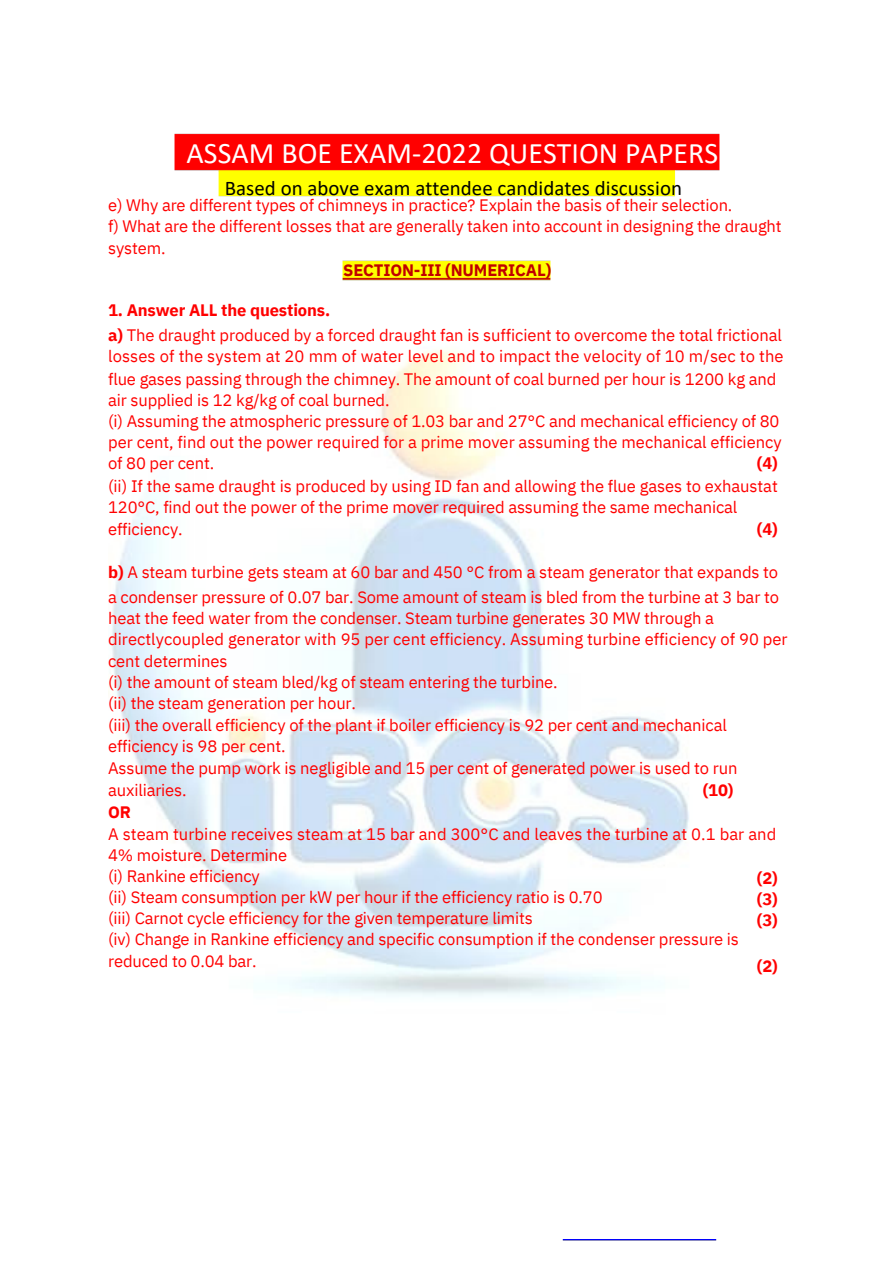
<style>
.page{position:relative;width:894px;height:1264px;background:#fff}
.page>*{position:absolute;margin:0;border:0;box-sizing:border-box;transform-origin:0 0}
.t1{font:29.85px "Calibri";color:#fff}
.t2{font:20.85px "Calibri";color:#000}
.t3{font:16.5px/21.3px "IBM Plex Sans";letter-spacing:-.01em;color:#f00}
.t4{font:700 16.5px/20.2px "IBM Plex Sans";letter-spacing:-.01em;color:#f00}
.t5{font:700 16.5px "IBM Plex Sans";letter-spacing:-.01em;color:#c00000}
.s1{font-weight:700}
</style>
<div class="page">
<img style="left:111px;top:350px;width:578px;height:647px">
<img style="left:174px;top:133px;width:546px;height:64px">
<img style="left:342px;top:260px;width:209px;height:21px">
<img style="left:562px;top:1239px;width:155px;height:1px">
<p class="t1" style="left:186px;top:140px;width:533px">ASSAM BOE EXAM-2022 QUESTION PAPERS</p>
<p class="t2" style="left:225px;top:180px;width:458px">Based on above exam attendee candidates discussion</p>
<h1 class="t3" style="left:108px;top:194px;width:675px">e) Why are different types of chimneys in practice? Explain the basis of their selection.<br>f) What are the different losses that are generally taken into account in designing the draught system.</h1>
<p class="t5" style="left:343px;top:259px;width:210px">SECTION-III (NUMERICAL)</p>
<p class="t4" style="left:108px;top:299px;width:223px">1. Answer ALL the questions.</p>
<h2 class="t3" style="left:108px;top:324px;width:675px"><span class="s1">a)</span> The draught produced by a forced draught fan is sufficient to overcome the total frictional</h2>
<p class="t3" style="left:108px;top:345px;width:676px">losses of the system at 20 mm of water level and to impact the velocity of 10 m/sec to the</p>
<p class="t3" style="left:108px;top:368px;width:669px">flue gases passing through the chimney. The amount of coal burned per hour is 1200 kg and</p>
<p class="t3" style="left:108px;top:389px;width:283px">air supplied is 12 kg/kg of coal burned.</p>
<p class="t3" style="left:108px;top:410px;width:672px">(i) Assuming the atmospheric pressure of 1.03 bar and 27°C and mechanical efficiency of 80</p>
<p class="t3" style="left:108px;top:431px;width:675px">per cent, find out the power required for a prime mover assuming the mechanical efficiency</p>
<p class="t3" style="left:108px;top:452px;width:108px">of 80 per cent.</p>
<p class="t4" style="left:756px;top:453px;width:22px">(4)</p>
<p class="t3" style="left:108px;top:474px;width:671px">(ii) If the same draught is produced by using ID fan and allowing the flue gases to exhaustat</p>
<h3 class="t3" style="left:108px;top:496px;width:630px">120°C, find out the power of the prime mover required assuming the same mechanical</h3>
<h3 class="t3" style="left:108px;top:518px;width:76px">efficiency.</h3>
<h3 class="t4" style="left:756px;top:519px;width:22px">(4)</h3>
<p class="t3" style="left:108px;top:561px;width:671px"><span class="s1">b)</span> A steam turbine gets steam at 60 bar and 450 °C from a steam generator that expands to</p>
<p class="t3" style="left:108px;top:585px;width:672px">a condenser pressure of 0.07 bar. Some amount of steam is bled from the turbine at 3 bar to</p>
<p class="t3" style="left:108px;top:607px;width:607px">heat the feed water from the condenser. Steam turbine generates 30 MW through a</p>
<p class="t3" style="left:108px;top:628px;width:681px">directlycoupled generator with 95 per cent efficiency. Assuming turbine efficiency of 90 per</p>
<p class="t3" style="left:108px;top:650px;width:121px">cent determines</p>
<p class="t3" style="left:108px;top:671px;width:451px">(i) the amount of steam bled/kg of steam entering the turbine.</p>
<p class="t3" style="left:108px;top:692px;width:249px">(ii) the steam generation per hour.</p>
<p class="t3" style="left:108px;top:714px;width:620px">(iii) the overall efficiency of the plant if boiler efficiency is 92 per cent and mechanical</p>
<p class="t3" style="left:108px;top:735px;width:179px">efficiency is 98 per cent.</p>
<p class="t3" style="left:108px;top:756px;width:630px">Assume the pump work is negligible and 15 per cent of generated power is used to run</p>
<p class="t3" style="left:108px;top:779px;width:80px">auxiliaries.</p>
<p class="t4" style="left:702px;top:780px;width:32px">(10)</p>
<p class="t4" style="left:108px;top:801px;width:24px">OR</p>
<p class="t3" style="left:108px;top:822px;width:669px">A steam turbine receives steam at 15 bar and 300°C and leaves the turbine at 0.1 bar and</p>
<p class="t3" style="left:108px;top:844px;width:181px">4% moisture. Determine</p>
<p class="t3" style="left:108px;top:865px;width:153px">(i) Rankine efficiency</p>
<p class="t3" style="left:108px;top:885px;width:496px">(ii) Steam consumption per kW per hour if the efficiency ratio is 0.70</p>
<p class="t3" style="left:108px;top:907px;width:426px">(iii) Carnot cycle efficiency for the given temperature limits</p>
<p class="t3" style="left:108px;top:928px;width:632px">(iv) Change in Rankine efficiency and specific consumption if the condenser pressure is</p>
<p class="t3" style="left:108px;top:949px;width:150px">reduced to 0.04 bar.</p>
<p class="t4" style="left:756px;top:868px;width:22px">(2) (3)</p>
<p class="t4" style="left:756px;top:909px;width:22px">(3)</p>
<p class="t4" style="left:756px;top:955px;width:22px">(2)</p>
</div>
